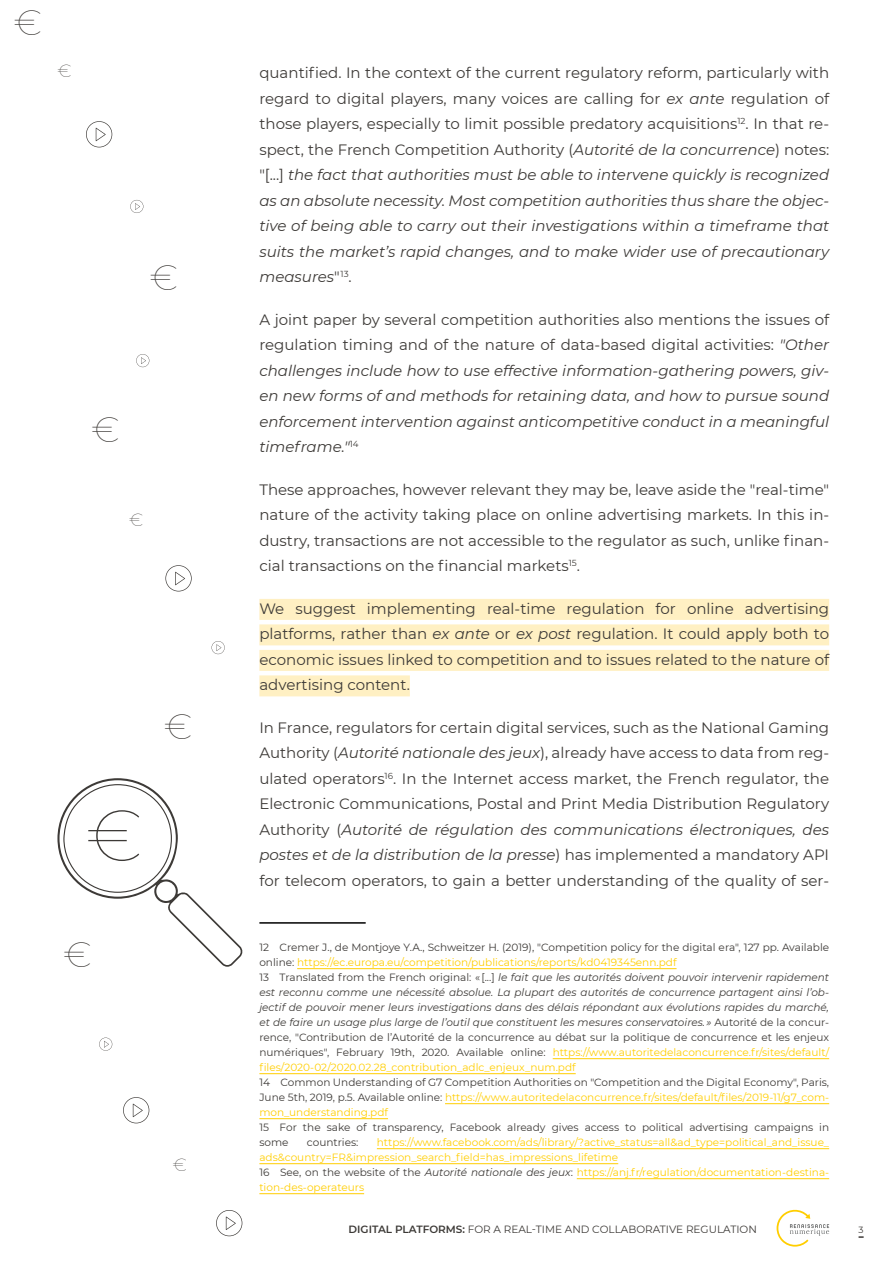
<style>
.page{position:relative;width:893px;height:1263px;background:#fff}
.page>*{position:absolute;margin:0;border:0;box-sizing:border-box;transform-origin:0 0}
.CORPS{font:100 72px "Montserrat";color:#3d3a37}
.CORPS-2{font:100 36px "Montserrat";color:#3d3a37}
.CORPS-3{font:100 18px "Montserrat";color:#3d3a37}
.CORPS-4{font:15px/25.5px "Montserrat";color:#3d3a37;text-align:justify}
.CORPS-5{font:italic 15px/25.5px "Montserrat";color:#3d3a37;text-align:justify}
.NOTE_DE_BAS_DE_PAGE{font:italic 10.5px/15px "Montserrat";color:#3d3a37;text-align:justify}
.NOTE_DE_BAS_DE_PAGE-2{font:10.5px/15px "Montserrat";color:#3d3a37}
.NOTE_DE_BAS_DE_PAGE-3{font:10.5px/15px "Montserrat";color:#ffce00}
.t1{font:9px "Montserrat";color:#3d3a37}
.s1{font-style:normal}
.s2{font-style:italic}
.s3{color:#ffce00}
.s4{font-style:normal;color:#ffce00}
.s5{color:#3d3a37}
.s6{font-style:italic;color:#3d3a37}
.s7{font-weight:600}
</style>
<div class="page">
<svg style="left:858px;top:1236px;width:6px;height:2px"></svg>
<svg style="left:777px;top:1209px;width:52px;height:37px"></svg>
<div style="left:259px;top:599px;width:570px;height:21px;background:#fff0c3"></div>
<div style="left:259px;top:624px;width:570px;height:21px;background:#fff0c3"></div>
<div style="left:259px;top:650px;width:570px;height:21px;background:#fff0c3"></div>
<div style="left:259px;top:675px;width:151px;height:21px;background:#fff0c3"></div>
<hr style="left:259px;top:922px;width:107px;height:2px;background:#000">
<hr style="left:297px;top:968px;width:380px;height:1px;background:#ffce00">
<hr style="left:553px;top:1058px;width:276px;height:1px;background:#ffce00">
<hr style="left:259px;top:1073px;width:317px;height:1px;background:#ffce00">
<hr style="left:445px;top:1103px;width:384px;height:1px;background:#ffce00">
<hr style="left:259px;top:1118px;width:129px;height:1px;background:#ffce00">
<hr style="left:377px;top:1148px;width:452px;height:1px;background:#ffce00">
<hr style="left:259px;top:1163px;width:359px;height:1px;background:#ffce00">
<hr style="left:577px;top:1178px;width:252px;height:1px;background:#ffce00">
<hr style="left:259px;top:1193px;width:105px;height:1px;background:#ffce00">
<svg style="left:57px;top:778px;width:186px;height:189px"></svg>
<svg style="left:123px;top:1097px;width:26px;height:26px"></svg>
<svg style="left:216px;top:1210px;width:26px;height:26px"></svg>
<svg style="left:86px;top:121px;width:26px;height:26px"></svg>
<svg style="left:165px;top:565px;width:27px;height:26px"></svg>
<svg style="left:136px;top:354px;width:13px;height:13px"></svg>
<svg style="left:130px;top:200px;width:13px;height:13px"></svg>
<svg style="left:212px;top:641px;width:13px;height:13px"></svg>
<svg style="left:99px;top:1037px;width:13px;height:14px"></svg>
<p class="CORPS-2" style="left:14px;top:-2px;width:30px">€</p>
<p class="CORPS-3" style="left:57px;top:59px;width:16px">€</p>
<p class="CORPS-2" style="left:150px;top:253px;width:30px">€</p>
<p class="CORPS-2" style="left:91px;top:405px;width:30px">€</p>
<p class="CORPS-3" style="left:129px;top:507px;width:16px">€</p>
<p class="CORPS-2" style="left:164px;top:702px;width:30px">€</p>
<p class="CORPS" style="left:86px;top:787px;width:59px">€</p>
<p class="CORPS-2" style="left:63px;top:930px;width:30px">€</p>
<p class="CORPS-3" style="left:173px;top:1152px;width:16px">€</p>
<p class="CORPS-5" style="left:259px;top:60px;width:571px"><span class="s1">quantified. In the context of the current regulatory reform, particularly with regard to digital players, many voices are calling for</span> ex ante <span class="s1">regulation of those players, especially to limit possible predatory acquisitions</span><sup>12</sup><span class="s1">. In that re&shy;spect, the French Competition Authority (</span>Autorité de la concurrence<span class="s1">) notes: "[...]</span> the fact that authorities must be able to intervene quickly is recognized as an absolute necessity. Most competition authorities thus share the objec&shy;tive of being able to carry out their investigations within a timeframe that suits the market’s rapid changes, and to make wider use of precautionary measures<span class="s1">"</span><sup>13</sup><span class="s1">.</span></p>
<p class="CORPS-5" style="left:259px;top:306px;width:571px"><span class="s1">A joint paper by several competition authorities also mentions the issues of regulation timing and of the nature of data-based digital activities:</span> "Other challenges include how to use effective information-gathering powers, giv&shy;en new forms of and methods for retaining data, and how to pursue sound enforcement intervention against anticompetitive conduct in a meaningful timeframe."<sup>14</sup></p>
<p class="CORPS-4" style="left:259px;top:476px;width:571px">These approaches, however relevant they may be, leave aside the "real-time" nature of the activity taking place on online advertising markets. In this in&shy;dustry, transactions are not accessible to the regulator as such, unlike finan&shy;cial transactions on the financial markets<sup>15</sup>.</p>
<p class="CORPS-4" style="left:259px;top:595px;width:571px">We suggest implementing real-time regulation for online advertising platforms, rather than <span class="s2">ex ante</span> or <span class="s2">ex post</span> regulation. It could apply both to economic issues linked to competition and to issues related to the nature of advertising content.</p>
<p class="CORPS-4" style="left:259px;top:714px;width:571px">In France, regulators for certain digital services, such as the National Gaming Authority (<span class="s2">Autorité nationale des jeux</span>), already have access to data from reg&shy;ulated operators<sup>16</sup>. In the Internet access market, the French regulator, the Electronic Communications, Postal and Print Media Distribution Regulatory Authority (<span class="s2">Autorité de régulation des communications électroniques, des postes et de la distribution de la presse</span>) has implemented a mandatory API for telecom operators, to gain a better understanding of the quality of ser-</p>
<p class="NOTE_DE_BAS_DE_PAGE-2" style="left:259px;top:939px;width:571px">12 Cremer J., de Montjoye Y.A., Schweitzer H. (2019), "Competition policy for the digital era", 127 pp. Available online: <span class="s3">https://ec.europa.eu/competition/publications/reports/kd0419345enn.pdf</span></p>
<p class="NOTE_DE_BAS_DE_PAGE" style="left:259px;top:969px;width:571px"><span class="s1">13 Translated from the French original: « [...]</span> le fait que les autorités doivent pouvoir intervenir rapidement est reconnu comme une nécessité absolue. La plupart des autorités de concurrence partagent ainsi l’ob&shy;jectif de pouvoir mener leurs investigations dans des délais répondant aux évolutions rapides du marché, et de faire un usage plus large de l’outil que constituent les mesures conservatoires. » <span class="s1">Autorité de la concur&shy;rence, "Contribution de l’Autorité de la concurrence au débat sur la politique de concurrence et les enjeux numériques", February 19th, 2020. Available online:</span> <span class="s4">https://www.autoritedelaconcurrence.fr/sites/default/ files/2020-02/2020.02.28_contribution_adlc_enjeux_num.pdf</span></p>
<p class="NOTE_DE_BAS_DE_PAGE-2" style="left:259px;top:1074px;width:571px;text-align:justify">14 Common Understanding of G7 Competition Authorities on "Competition and the Digital Economy", Paris, June 5th, 2019, p.5. Available online: <span class="s3">https://www.autoritedelaconcurrence.fr/sites/default/files/2019-11/g7_com&shy;mon_understanding.pdf</span></p>
<p class="NOTE_DE_BAS_DE_PAGE-2" style="left:259px;top:1119px;width:571px">15 For the sake of transparency, Facebook already gives access to political advertising campaigns in some</p>
<p class="NOTE_DE_BAS_DE_PAGE-3" style="left:259px;top:1134px;width:571px;text-indent:117px">https://www.facebook.com/ads/library/?active_status=all&amp;ad_type=political_and_issue_ ads&amp;country=FR&amp;impression_search_field=has_impressions_lifetime</p>
<p class="NOTE_DE_BAS_DE_PAGE-3" style="left:259px;top:1164px;width:571px"><span class="s5">16 See, on the website of the</span> <span class="s6">Autorité nationale des jeux</span><span class="s5">:</span> https://anj.fr/regulation/documentation-destina&shy;tion-des-operateurs</p>
<p class="NOTE_DE_BAS_DE_PAGE-2" style="left:307px;top:1134px;width:53px">countries:</p>
<p class="NOTE_DE_BAS_DE_PAGE-2" style="left:349px;top:1222px;width:410px"><span class="s7">DIGITAL PLATFORMS:</span> FOR A REAL-TIME AND COLLABORATIVE REGULATION</p>
<p class="t1" style="left:858px;top:1223px;width:7px">3</p>
</div>
